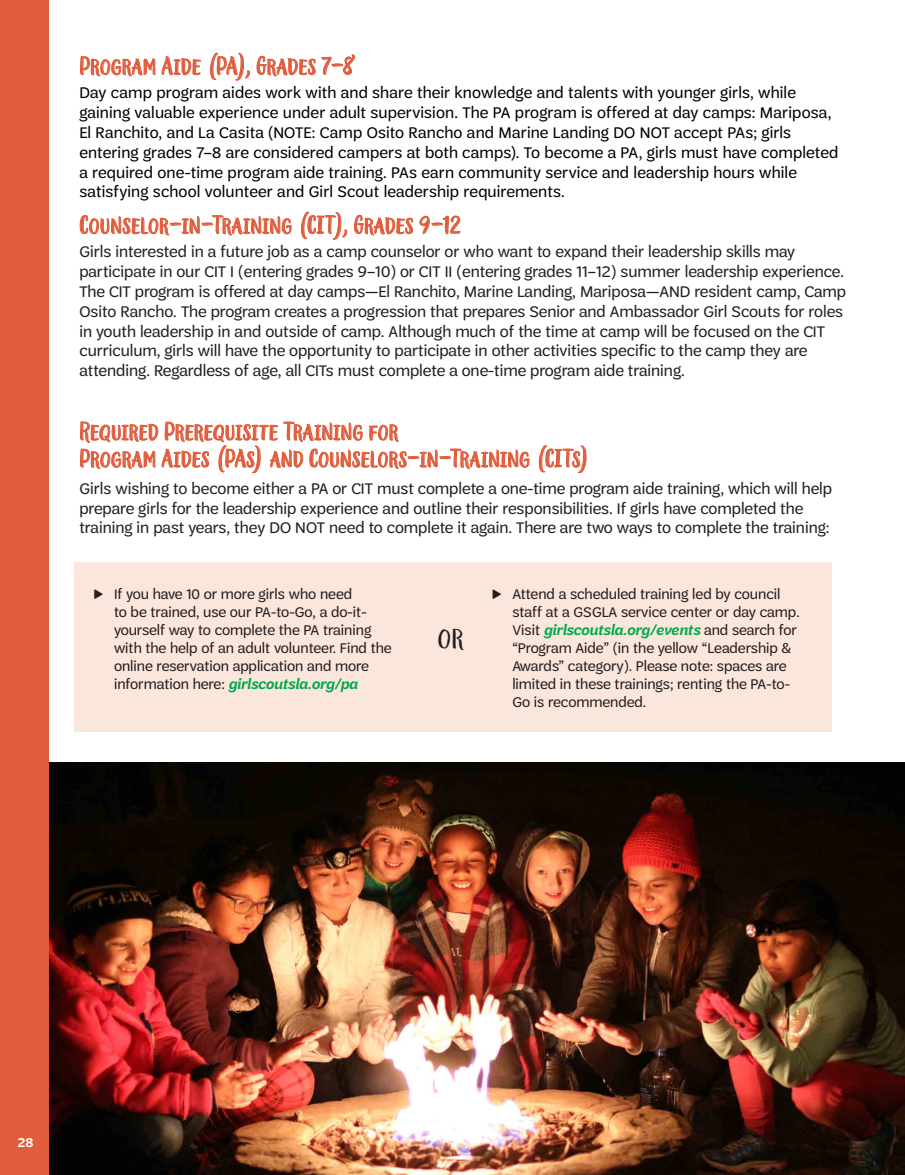
<style>
.page{position:relative;width:905px;height:1175px;background:#fff}
.page>*{position:absolute;margin:0;border:0;box-sizing:border-box;transform-origin:0 0}
.t1{font:34.5px "Thin Mint Caps";color:#231f20}
.t2{font:27px "Thin Mint Caps";letter-spacing:-.005em;color:#e05c3b}
.t3{font:16.5px/19.8px "Trefoil Sans";color:#231f20}
.t4{font:16.5px/19.8px "Trefoil Sans";letter-spacing:.01em;color:#000}
.t5{font:15px/18px "Trefoil Sans";color:#231f20}
.t6{font:600 13.5px "Trefoil Sans";color:#fff}
.s1{font-weight:600;font-style:italic;color:#00a94e}
</style>
<div class="page">
<div style="left:0;top:0;width:49px;height:1174px;background:#e05c3b"></div>
<div style="left:74px;top:562px;width:757px;height:170px;background:#fbe6db"></div>
<svg style="left:80px;top:421px;width:450px;height:53px"></svg>
<svg style="left:538px;top:445px;width:48px;height:29px"></svg>
<img style="left:49px;top:763px;width:855px;height:411px">
<svg style="left:80px;top:56px;width:121px;height:21px"></svg>
<svg style="left:210px;top:52px;width:40px;height:29px"></svg>
<svg style="left:257px;top:55px;width:59px;height:22px"></svg>
<svg style="left:322px;top:54px;width:33px;height:21px"></svg>
<svg style="left:79px;top:215px;width:213px;height:21px"></svg>
<svg style="left:301px;top:211px;width:46px;height:29px"></svg>
<svg style="left:354px;top:214px;width:59px;height:22px"></svg>
<svg style="left:419px;top:215px;width:42px;height:20px"></svg>
<p class="t2" style="left:79px;top:50px;width:275px">Program Aide (PA), Grades 7-8</p>
<p class="t4" style="left:79px;top:83px;width:760px">Day camp program aides work with and share their knowledge and talents with younger girls, while gaining valuable experience under adult supervision. The PA program is offered at day camps: Mariposa, El Ranchito, and La Casita (NOTE: Camp Osito Rancho and Marine Landing DO NOT accept PAs; girls entering grades 7–8 are considered campers at both camps). To become a PA, girls must have completed a required one-time program aide training. PAs earn community service and leadership hours while satisfying school volunteer and Girl Scout leadership requirements.</p>
<p class="t2" style="left:79px;top:209px;width:382px">Counselor-in-Training (CIT), Grades 9-12</p>
<p class="t3" style="left:79px;top:242px;width:768px">Girls interested in a future job as a camp counselor or who want to expand their leadership skills may participate in our CIT I (entering grades 9–10) or CIT II (entering grades 11–12) summer leadership experience.<br>The CIT program is offered at day camps—El Ranchito, Marine Landing, Mariposa—AND resident camp, Camp Osito Rancho. The program creates a progression that prepares Senior and Ambassador Girl Scouts for roles in youth leadership in and outside of camp. Although much of the time at camp will be focused on the CIT curriculum, girls will have the opportunity to participate in other activities specific to the camp they are attending. Regardless of age, all CITs must complete a one-time program aide training.</p>
<p class="t2" style="left:79px;top:415px;width:320px">Required Prerequisite Training for</p>
<p class="t2" style="left:79px;top:442px;width:512px">Program Aides (PAs) and Counselors-in-Training (CITs)</p>
<p class="t3" style="left:79px;top:478px;width:754px">Girls wishing to become either a PA or CIT must complete a one-time program aide training, which will help prepare girls for the leadership experience and outline their responsibilities. If girls have completed the training in past years, they DO NOT need to complete it again. There are two ways to complete the training:</p>
<p class="t5" style="left:114px;top:585px;width:279px;text-indent:-20px">▶ If you have 10 or more girls who need<br>to be trained, use our PA-to-Go, a do-it&shy;yourself way to complete the PA training with the help of an adult volunteer. Find the online reservation application and more information here: <span class="s1">girlscoutsla.org/pa</span></p>
<p class="t5" style="left:512px;top:585px;width:289px;text-indent:-20px">▶ Attend a scheduled training led by council staff at a GSGLA service center or day camp.<br>Visit <span class="s1">girlscoutsla.org/events</span> and search for “Program Aide” (in the yellow “Leadership &amp; Awards” category). Please note: spaces are limited in these trainings; renting the PA-to-Go is recommended.</p>
<p class="t1" style="left:437px;top:617px;width:28px">or</p>
<p class="t6" style="left:18px;top:1135px;width:17px">28</p>
</div>
